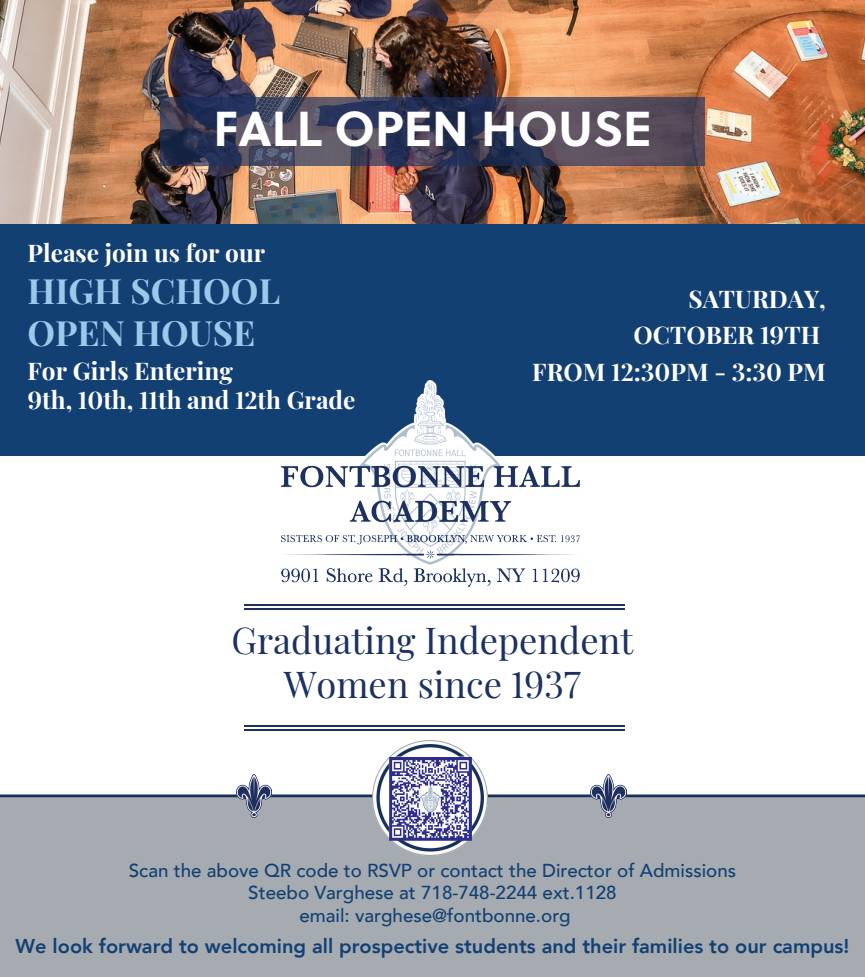
<style>
.page{position:relative;width:865px;height:977px;background:#fff}
.page>*{position:absolute;margin:0;border:0;box-sizing:border-box;transform-origin:0 0}
.t1{font:700 49px "Soleil";color:#fff}
.t2{font:36.25px/43.5px "Playfair Display";color:#1c3160;text-align:center}
.t3{font:700 34.88px/41.9px "Playfair Display";color:#9bc8eb}
.t4{font:700 24.38px/36.8px "Playfair Display";color:#fff}
.t5{font:800 20px "Avenir";color:#134073}
.t6{font:500 18.75px/22.5px "Avenir";color:#134073;text-align:center}
</style>
<div class="page">
<img style="left:0;top:0;width:864px;height:224px">
<div style="left:0;top:224px;width:864px;height:232px;background:#134073"></div>
<img style="left:281px;top:380px;width:298px;height:206px">
<div style="left:0;top:795px;width:864px;height:181px;background:#a5abb0"></div>
<hr style="left:0;top:794px;width:864px;height:3px;background:#18305b">
<img style="left:372px;top:741px;width:115px;height:114px">
<img style="left:236px;top:774px;width:35px;height:43px">
<img style="left:590px;top:774px;width:36px;height:43px">
<hr style="left:244px;top:608px;width:380px;height:1px;background:#1c3160">
<hr style="left:244px;top:604px;width:380px;height:1px;background:#1c3160">
<hr style="left:244px;top:729px;width:380px;height:1px;background:#1c3160">
<hr style="left:244px;top:725px;width:380px;height:1px;background:#1c3160">
<svg style="left:160px;top:97px;width:544px;height:69px;background:#43425a"></svg>
<img style="left:389px;top:758px;width:82px;height:82px">
<h1 class="t1" style="left:213px;top:90px;width:439px">FALL OPEN HOUSE</h1>
<h3 class="t4" style="left:28px;top:232px;width:239px">Please join us for our</h3>
<h3 class="t3" style="left:28px;top:267px;width:254px">HIGH SCHOOL<br>OPEN HOUSE</h3>
<h3 class="t4" style="left:28px;top:354px;width:329px;line-height:29.2px">For Girls Entering<br>9th, 10th, 11th and 12th Grade</h3>
<h3 class="t4" style="left:532px;top:278px;width:295px;text-align:right">SATURDAY,<br>OCTOBER 19TH<br>FROM 12:30PM - 3:30 PM</h3>
<h2 class="t2" style="left:231px;top:616px;width:403px">Graduating Independent<br>Women since 1937</h2>
<p class="t6" style="left:129px;top:858px;width:608px">Scan the above QR code to RSVP or contact the Director of Admissions<br>Steebo Varghese at 718-748-2244 ext.1128<br>email: varghese@fontbonne.org</p>
<p class="t5" style="left:16px;top:930px;width:834px">We look forward to welcoming all prospective students and their families to our campus!</p>
</div>
